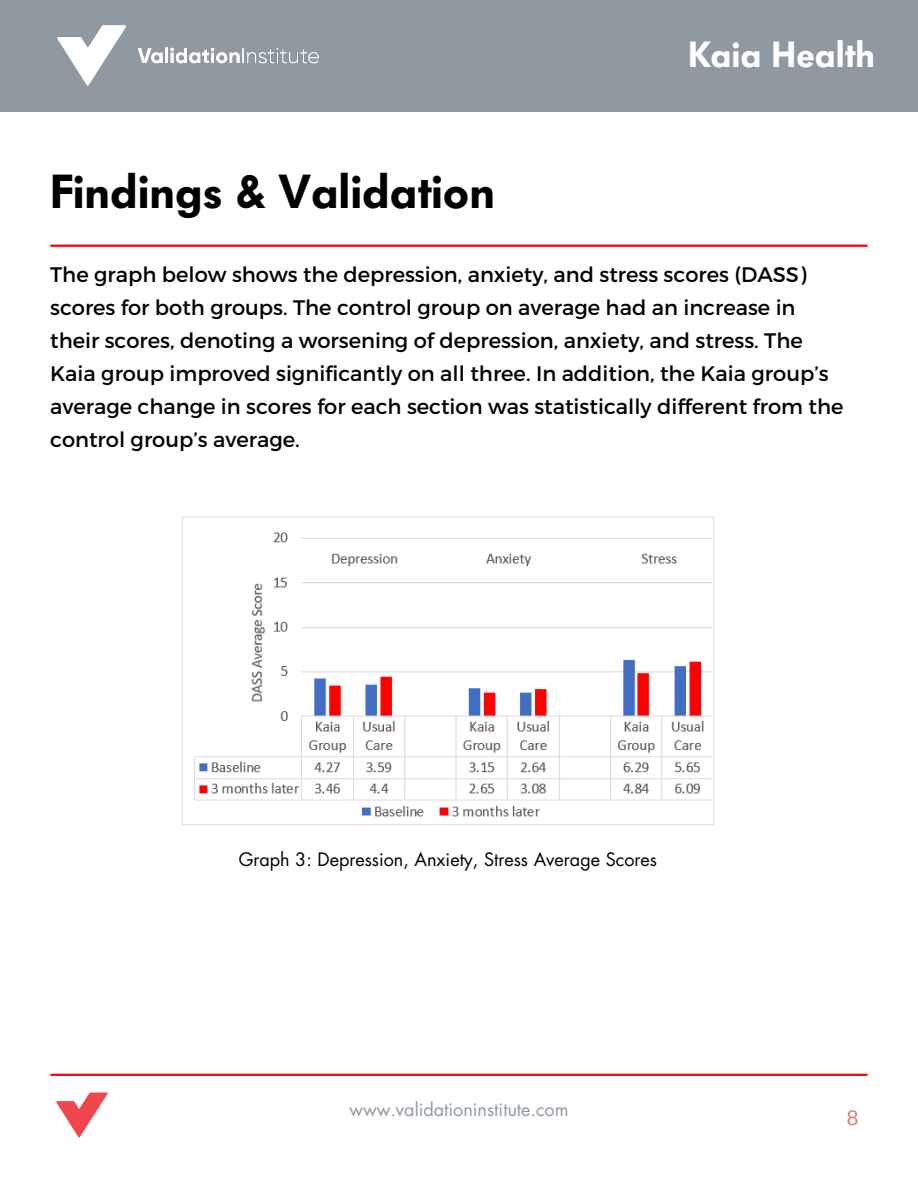
<style>
.page{position:relative;width:918px;height:1188px;background:#fff}
.page>*{position:absolute;margin:0;border:0;box-sizing:border-box;transform-origin:0 0}
.t1{font:600 47.25px "Futura BQ";color:#000}
.t2{font:600 36px "Futura BQ";color:#fff}
.t3{font:21px/33px "Montserrat";color:#000}
.t4{font:21px "Arimo";color:#d97f76}
.t5{font:18px "Futura LT";color:#000}
.t6{font:18px "Futura LT";color:#8e99a2}
</style>
<div class="page">
<div style="left:0;top:0;width:918px;height:112px;background:#8e99a2"></div>
<img style="left:57px;top:25px;width:262px;height:61px">
<hr style="left:51px;top:1074px;width:816px;height:2px;background:#f00">
<img style="left:56px;top:1092px;width:52px;height:46px">
<hr style="left:51px;top:245px;width:816px;height:2px;background:#f00">
<img style="left:182px;top:516px;width:532px;height:309px">
<p class="t1" style="left:50px;top:164px;width:446px">Findings &amp; Validation</p>
<p class="t2" style="left:688px;top:33px;width:188px">Kaia Health</p>
<h3 class="t3" style="left:50px;top:257px;width:795px">The graph below shows the depression, anxiety, and stress scores (DASS) scores for both groups. The control group on average had an increase in their scores, denoting a worsening of depression, anxiety, and stress. The Kaia group improved significantly on all three. In addition, the Kaia group’s average change in scores for each section was statistically different from the control group’s average.</h3>
<p class="t5" style="left:239px;top:848px;width:420px">Graph 3: Depression, Anxiety, Stress Average Scores</p>
<p class="t6" style="left:349px;top:1098px;width:221px">www.validationinstitute.com</p>
<p class="t4" style="left:847px;top:1106px;width:13px">8</p>
</div>
